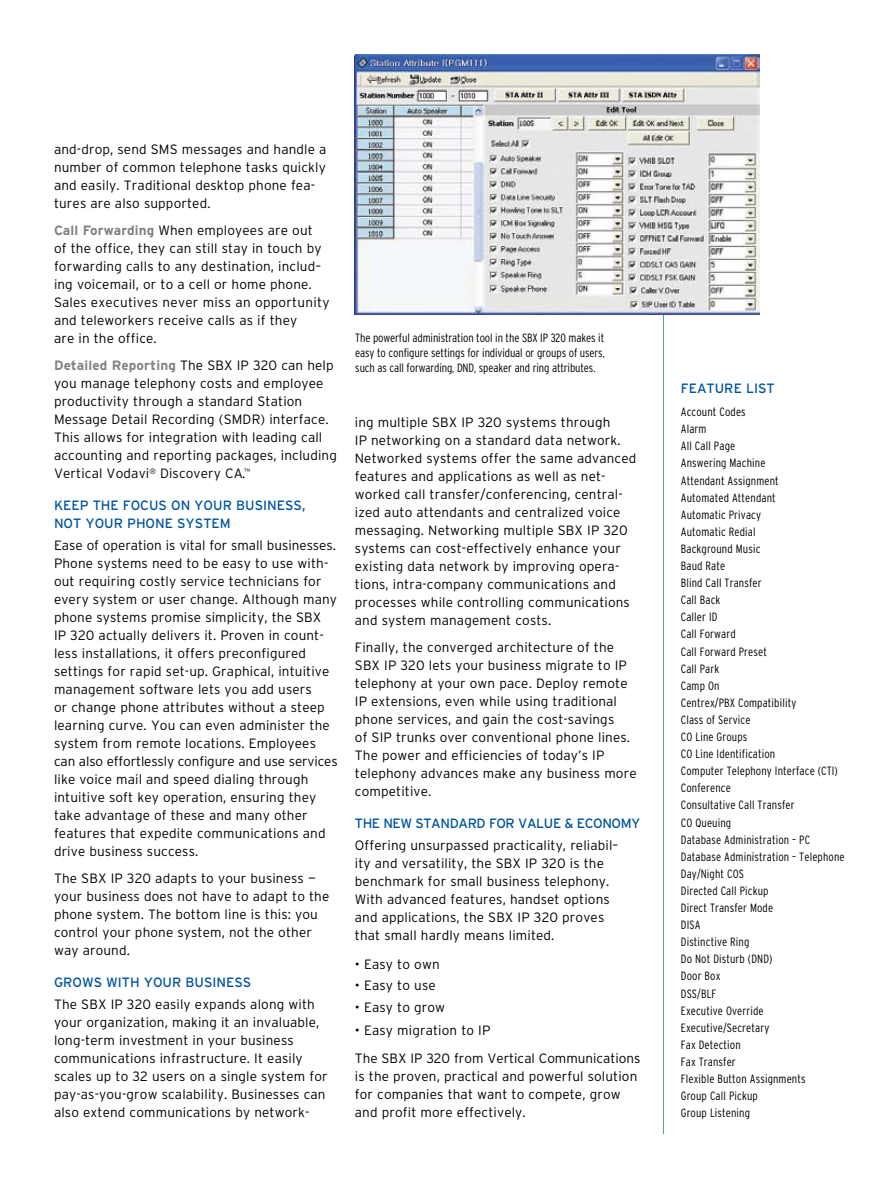
<style>
.page{position:relative;width:893px;height:1188px;background:#fff}
.page>*{position:absolute;margin:0;border:0;box-sizing:border-box;transform-origin:0 0}
.t1{font:300 13.5px/18px "Interstate";letter-spacing:.01em;color:#000}
.t2{font:13.5px/18px "Interstate";color:#00549e}
.t3{font:13.5px "Interstate";letter-spacing:-.03em;color:#00549e}
.t4{font:300 condensed 12px/17.1px "Interstate";letter-spacing:.01em;color:#000}
.s1{font-weight:700;color:#808285}
</style>
<div class="page">
<hr style="left:663px;top:144px;width:1px;height:990px;background:#5a9a98">
<img style="left:354px;top:54px;width:406px;height:261px">
<p class="t1" style="left:54px;top:141px;width:274px">and-drop, send SMS messages and handle a number of common telephone tasks quickly and easily. Traditional desktop phone fea&shy;tures are also supported.</p>
<p class="t1" style="left:54px;top:222px;width:277px"><span class="s1">Call Forwarding</span> When employees are out<br>of the office, they can still stay in touch by forwarding calls to any destination, includ– ing voicemail, or to a cell or home phone.<br>Sales executives never miss an opportunity and teleworkers receive calls as if they<br>are in the office.</p>
<p class="t1" style="left:54px;top:356px;width:284px"><span class="s1">Detailed Reporting</span> The SBX IP 320 can help you manage telephony costs and employee productivity through a standard Station Message Detail Recording (SMDR) interface.<br>This allows for integration with leading call accounting and reporting packages, including Vertical Vodavi<sup>®</sup> Discovery CA.<sup>™</sup></p>
<p class="t2" style="left:54px;top:496px;width:253px">KEEP THE FOCUS ON YOUR BUSINESS,<br>NOT YOUR PHONE SYSTEM</p>
<p class="t1" style="left:54px;top:537px;width:285px">Ease of operation is vital for small businesses.<br>Phone systems need to be easy to use with&shy;out requiring costly service technicians for every system or user change. Although many phone systems promise simplicity, the SBX<br>IP 320 actually delivers it. Proven in count&shy;less installations, it offers preconfigured settings for rapid set-up. Graphical, intuitive management software lets you add users<br>or change phone attributes without a steep learning curve. You can even administer the system from remote locations. Employees can also effortlessly configure and use services like voice mail and speed dialing through intuitive soft key operation, ensuring they take advantage of these and many other features that expedite communications and drive business success.</p>
<p class="t1" style="left:54px;top:869px;width:277px">The SBX IP 320 adapts to your business — your business does not have to adapt to the phone system. The bottom line is this: you control your phone system, not the other way around.</p>
<p class="t2" style="left:54px;top:973px;width:199px">GROWS WITH YOUR BUSINESS</p>
<p class="t1" style="left:54px;top:995px;width:275px">The SBX IP 320 easily expands along with your organization, making it an invaluable, long-term investment in your business communications infrastructure. It easily scales up to 32 users on a single system for pay-as-you-grow scalability. Businesses can also extend communications by network-</p>
<p class="t4" style="left:355px;top:330px;width:251px;line-height:15px;text-align:justify">The powerful administration tool in the SBX IP 320 makes it easy to configure settings for individual or groups of users, such as call forwarding, DND, speaker and ring attributes.</p>
<p class="t1" style="left:355px;top:414px;width:283px">ing multiple SBX IP 320 systems through<br>IP networking on a standard data network.<br>Networked systems offer the same advanced features and applications as well as net&shy;worked call transfer/conferencing, central&shy;ized auto attendants and centralized voice messaging. Networking multiple SBX IP 320 systems can cost-effectively enhance your existing data network by improving opera&shy;tions, intra-company communications and processes while controlling communications and system management costs.</p>
<p class="t1" style="left:355px;top:638px;width:283px">Finally, the converged architecture of the SBX IP 320 lets your business migrate to IP telephony at your own pace. Deploy remote IP extensions, even while using traditional phone services, and gain the cost-savings<br>of SIP trunks over conventional phone lines.<br>The power and efficiencies of today’s IP telephony advances make any business more competitive.</p>
<p class="t3" style="left:355px;top:815px;width:287px">THE N EW STANDARD FOR VALUE &amp; ECONOMY</p>
<p class="t1" style="left:355px;top:836px;width:265px">Offering unsurpassed practicality, reliabil– ity and versatility, the SBX IP 320 is the benchmark for small business telephony.<br>With advanced features, handset options and applications, the SBX IP 320 proves that small hardly means limited.</p>
<p class="t1" style="left:355px;top:955px;width:86px">• Easy to own</p>
<p class="t1" style="left:355px;top:976px;width:82px">• Easy to use</p>
<p class="t1" style="left:355px;top:998px;width:92px">• Easy to grow</p>
<p class="t1" style="left:355px;top:1016px;width:287px;line-height:28.5px">• Easy migration to IP<br>The SBX IP 320 from Vertical Communications</p>
<p class="t1" style="left:355px;top:1067px;width:284px">is the proven, practical and powerful solution for companies that want to compete, grow and profit more effectively.</p>
<p class="t2" style="left:681px;top:379px;width:95px">FEATURE LIST</p>
<p class="t4" style="left:681px;top:403px;width:165px">Account Codes<br>Alarm<br>All Call Page<br>Answering Machine<br>Attendant Assignment<br>Automated Attendant<br>Automatic Privacy<br>Automatic Redial<br>Background Music<br>Baud Rate<br>Blind Call Transfer<br>Call Back<br>Caller ID<br>Call Forward<br>Call Forward Preset<br>Call Park<br>Camp On<br>Centrex/PBX Compatibility<br>Class of Service<br>CO Line Groups<br>CO Line Identification<br>Computer Telephony Interface (CTI)<br>Conference<br>Consultative Call Transfer<br>CO Queuing<br>Database Administration – PC<br>Database Administration – Telephone<br>Day/Night COS<br>Directed Call Pickup<br>Direct Transfer Mode<br>DISA<br>Distinctive Ring<br>Do Not Disturb (DND)<br>Door Box<br>DSS/BLF<br>Executive Override<br>Executive/Secretary<br>Fax Detection<br>Fax Transfer<br>Flexible Button Assignments<br>Group Call Pickup<br>Group Listening</p>
</div>
